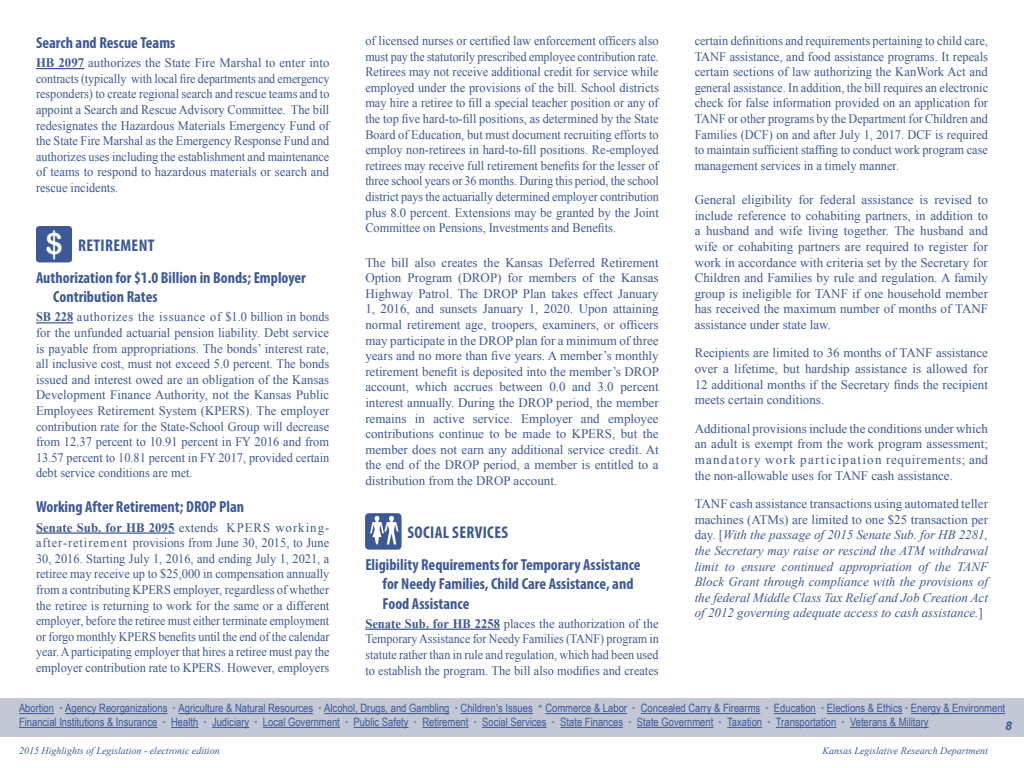
<style>
.page{position:relative;width:1024px;height:768px;background:#fff}
.page>*{position:absolute;margin:0;border:0;box-sizing:border-box;transform-origin:0 0}
.t1{font:29.5px "Arial Rounded MT Bold";color:#fff}
.t2{font:700 condensed 17px "Myriad Pro";letter-spacing:.02em;color:#3c5896}
.t3{font:700 condensed 16px/19.2px "Myriad Pro";color:#3c5896}
.p1{font:13px/15.6px "Times New Roman";color:#3c5896;text-align:justify}
.P5_-_bold_underlined{font:13px/15.6px "Times New Roman";color:#3c5896;text-align:justify;scale:.95 1}
.P5_-_bold_underlined-2{font:13px/15.6px "Times New Roman";color:#3c5896;text-align:justify}
.P2_-_2_bold_underlin{font:13px/15.6px "Times New Roman";color:#3c5896;text-align:justify;scale:.95 1}
.P2_-_2_bold_underlin-2{font:13px/15.6px "Times New Roman";color:#3c5896;text-align:justify}
.p1-2{font:italic 13px/15.6px "Times New Roman";color:#3c5896;text-align:justify}
.t4{font:italic 700 12px "Arial";color:#3c5896}
.t5{font:11.5px/13.8px "Arial Narrow";color:#3c5896}
.t6{font:italic 10px "Times New Roman";color:#3c5896}
.s1{font-weight:700}
.s2{font-style:normal}
.s3{font-family:"Minion Pro";font-size:8px}
.s4{font-family:"Minion Pro"}
</style>
<div class="page">
<div style="left:0;top:699px;width:1024px;height:38px;background:#c3c7d6"></div>
<hr style="left:19px;top:713px;width:35px;height:1px;background:#3c5896">
<hr style="left:65px;top:713px;width:102px;height:1px;background:#3c5896">
<hr style="left:178px;top:713px;width:135px;height:1px;background:#3c5896">
<hr style="left:324px;top:713px;width:126px;height:1px;background:#3c5896">
<hr style="left:461px;top:713px;width:35px;height:1px;background:#3c5896">
<hr style="left:498px;top:713px;width:35px;height:1px;background:#3c5896">
<hr style="left:545px;top:713px;width:82px;height:1px;background:#3c5896">
<hr style="left:641px;top:713px;width:119px;height:1px;background:#3c5896">
<hr style="left:774px;top:713px;width:42px;height:1px;background:#3c5896">
<hr style="left:827px;top:713px;width:75px;height:1px;background:#3c5896">
<hr style="left:911px;top:713px;width:94px;height:1px;background:#3c5896">
<hr style="left:19px;top:727px;width:138px;height:1px;background:#3c5896">
<svg style="left:171px;top:727px;width:27px;height:1px"></svg>
<hr style="left:212px;top:727px;width:37px;height:1px;background:#3c5896">
<hr style="left:263px;top:727px;width:77px;height:1px;background:#3c5896">
<hr style="left:354px;top:727px;width:55px;height:1px;background:#3c5896">
<hr style="left:422px;top:727px;width:46px;height:1px;background:#3c5896">
<hr style="left:482px;top:727px;width:65px;height:1px;background:#3c5896">
<hr style="left:560px;top:727px;width:63px;height:1px;background:#3c5896">
<hr style="left:637px;top:727px;width:76px;height:1px;background:#3c5896">
<hr style="left:727px;top:727px;width:35px;height:1px;background:#3c5896">
<hr style="left:776px;top:727px;width:60px;height:1px;background:#3c5896">
<hr style="left:850px;top:727px;width:79px;height:1px;background:#3c5896">
<hr style="left:36px;top:68px;width:48px;height:1px;background:#3c5896">
<hr style="left:36px;top:322px;width:37px;height:1px;background:#3c5896">
<hr style="left:36px;top:532px;width:139px;height:2px;background:#3c5896">
<div style="left:37px;top:228px;width:34px;height:33px;background:#3c5896;border-radius:2px"></div>
<div style="left:36px;top:226px;width:36px;height:36px;border:3px solid #3c5896;border-radius:2px"></div>
<hr style="left:365px;top:629px;width:135px;height:1px;background:#3c5896">
<svg style="left:367px;top:515px;width:33px;height:33px"></svg>
<div style="left:365px;top:513px;width:36px;height:36px;border:3px solid #3c5896;border-radius:2px"></div>
<svg style="left:370px;top:516px;width:29px;height:28px"></svg>
<p class="t3" style="left:36px;top:33px;width:141px">Search and Rescue Teams</p>
<p class="P2_-_2_bold_underlin-2" style="left:36px;top:55px;width:295px"><span class="s1">HB 2097</span> authorizes the State Fire Marshal to enter into contracts (typically with local fire departments and emergency responders) to create regional search and rescue teams and to appoint a Search and Rescue Advisory Committee. The bill redesignates the Hazardous Materials Emergency Fund of the State Fire Marshal as the Emergency Response Fund and authorizes uses including the establishment and maintenance of teams to respond to hazardous materials or search and rescue incidents.</p>
<p class="t1" style="left:45px;top:226px;width:19px">$</p>
<p class="t2" style="left:78px;top:234px;width:78px">RETIREMENT</p>
<p class="t3" style="left:53px;top:268px;width:254px;text-indent:-17px">Authorization for $1.0 Billion in Bonds; Employer<br>Contribution Rates</p>
<p class="P2_-_2_bold_underlin" style="left:36px;top:309px;width:310px"><span class="s1">SB 228</span> authorizes the issuance of $1.0 billion in bonds for the unfunded actuarial pension liability. Debt service is payable from appropriations. The bonds’ interest rate, all inclusive cost, must not exceed 5.0 percent. The bonds issued and interest owed are an obligation of the Kansas Development Finance Authority, not the Kansas Public Employees Retirement System (KPERS). The employer contribution rate for the State-School Group will decrease from 12.37 percent to 10.91 percent in FY 2016 and from 13.57 percent to 10.81 percent in FY 2017, provided certain debt service conditions are met.</p>
<p class="t3" style="left:36px;top:497px;width:210px">Working After Retirement; DROP Plan</p>
<p class="P5_-_bold_underlined-2" style="left:36px;top:519px;width:295px"><span class="s1">Senate Sub. for HB 2095</span> extends KPERS working&shy;after-retirement provisions from June 30, 2015, to June 30, 2016. Starting July 1, 2016, and ending July 1, 2021, a retiree may receive up to $25,000 in compensation annually from a contributing KPERS employer, regardless of whether the retiree is returning to work for the same or a different employer, before the retiree must either terminate employment or forgo monthly KPERS benefits until the end of the calendar year. A participating employer that hires a retiree must pay the employer contribution rate to KPERS. However, employers</p>
<p class="P5_-_bold_underlined" style="left:365px;top:33px;width:311px">of licensed nurses or certified law enforcement officers also must pay the statutorily prescribed employee contribution rate.<br>Retirees may not receive additional credit for service while employed under the provisions of the bill. School districts may hire a retiree to fill a special teacher position or any of the top five hard-to-fill positions, as determined by the State Board of Education, but must document recruiting efforts to employ non-retirees in hard-to-fill positions. Re-employed retirees may receive full retirement benefits for the lesser of three school years or 36 months. During this period, the school district pays the actuarially determined employer contribution plus 8.0 percent. Extensions may be granted by the Joint Committee on Pensions, Investments and Benefits.</p>
<p class="p1" style="left:365px;top:254px;width:295px">The bill also creates the Kansas Deferred Retirement Option Program (DROP) for members of the Kansas Highway Patrol. The DROP Plan takes effect January 1, 2016, and sunsets January 1, 2020. Upon attaining normal retirement age, troopers, examiners, or officers may participate in the DROP plan for a minimum of three years and no more than five years. A member’s monthly retirement benefit is deposited into the member’s DROP account, which accrues between 0.0 and 3.0 percent interest annually. During the DROP period, the member remains in active service. Employer and employee contributions continue to be made to KPERS, but the member does not earn any additional service credit. At the end of the DROP period, a member is entitled to a distribution from the DROP account.</p>
<p class="t2" style="left:408px;top:522px;width:102px">SOCIAL SERVICES</p>
<p class="t3" style="left:383px;top:555px;width:260px;text-indent:-17px">Eligibility Requirements for Temporary Assistance for Needy Families, Child Care Assistance, and<br>Food Assistance</p>
<p class="P5_-_bold_underlined-2" style="left:365px;top:615px;width:295px"><span class="s1">Senate Sub. for HB 2258</span> places the authorization of the Temporary Assistance for Needy Families (TANF) program in statute rather than in rule and regulation, which had been used to establish the program. The bill also modifies and creates</p>
<p class="P5_-_bold_underlined" style="left:695px;top:33px;width:310px">certain definitions and requirements pertaining to child care, TANF assistance, and food assistance programs. It repeals certain sections of law authorizing the KanWork Act and general assistance. In addition, the bill requires an electronic check for false information provided on an application for TANF or other programs by the Department for Children and Families (DCF) on and after July 1, 2017. DCF is required to maintain sufficient staffing to conduct work program case management services in a timely manner.</p>
<p class="p1" style="left:695px;top:192px;width:295px">General eligibility for federal assistance is revised to include reference to cohabiting partners, in addition to a husband and wife living together. The husband and wife or cohabiting partners are required to register for work in accordance with criteria set by the Secretary for Children and Families by rule and regulation. A family group is ineligible for TANF if one household member has received the maximum number of months of TANF assistance under state law.</p>
<p class="p1" style="left:695px;top:345px;width:295px">Recipients are limited to 36 months of TANF assistance over a lifetime, but hardship assistance is allowed for 12 additional months if the Secretary finds the recipient meets certain conditions.</p>
<p class="p1" style="left:695px;top:421px;width:295px">Additional provisions include the conditions under which an adult is exempt from the work program assessment; mandatory work participation requirements; and the non-allowable uses for TANF cash assistance.</p>
<p class="p1-2" style="left:695px;top:496px;width:295px"><span class="s2">TANF cash assistance transactions using automated teller machines (ATMs) are limited to one $25 transaction per day. [</span>With the passage of 2015 Senate Sub. for HB 2281, the Secretary may raise or rescind the ATM withdrawal limit to ensure continued appropriation of the TANF Block Grant through compliance with the provisions of the federal Middle Class Tax Relief and Job Creation Act of 2012 governing adequate access to cash assistance.<span class="s2">]</span></p>
<p class="t5" style="left:19px;top:701px;width:988px">Abortion <span class="s3">*</span> Agency Reorganizations <span class="s3">*</span> Agriculture &amp; Natural Resources <span class="s3">*</span> Alcohol, Drugs, and Gambling <span class="s3">*</span> Children<span class="s4">’</span>s Issues <span class="s4">*</span> Commerce &amp; Labor <span class="s3">*</span> Concealed Carry &amp; Firearms <span class="s3">*</span> Education <span class="s3">*</span> Elections &amp; Ethics <span class="s3">*</span> Energy &amp; Environment<br>Financial Institutions &amp; Insurance <span class="s3">*</span> Health <span class="s3">*</span> Judiciary <span class="s3">*</span> Local Government <span class="s3">*</span> Public Safety <span class="s3">*</span> Retirement <span class="s3">*</span> Social Services <span class="s3">*</span> State Finances <span class="s3">*</span> State Government <span class="s3">*</span> Taxation <span class="s3">*</span> Transportation <span class="s3">*</span> Veterans &amp; Military</p>
<p class="t4" style="left:1005px;top:718px;width:8px">8</p>
<p class="t6" style="left:19px;top:744px;width:202px">2015 Highlights of Legislation - electronic edition</p>
<p class="t6" style="left:823px;top:744px;width:167px">Kansas Legislative Research Department</p>
</div>
